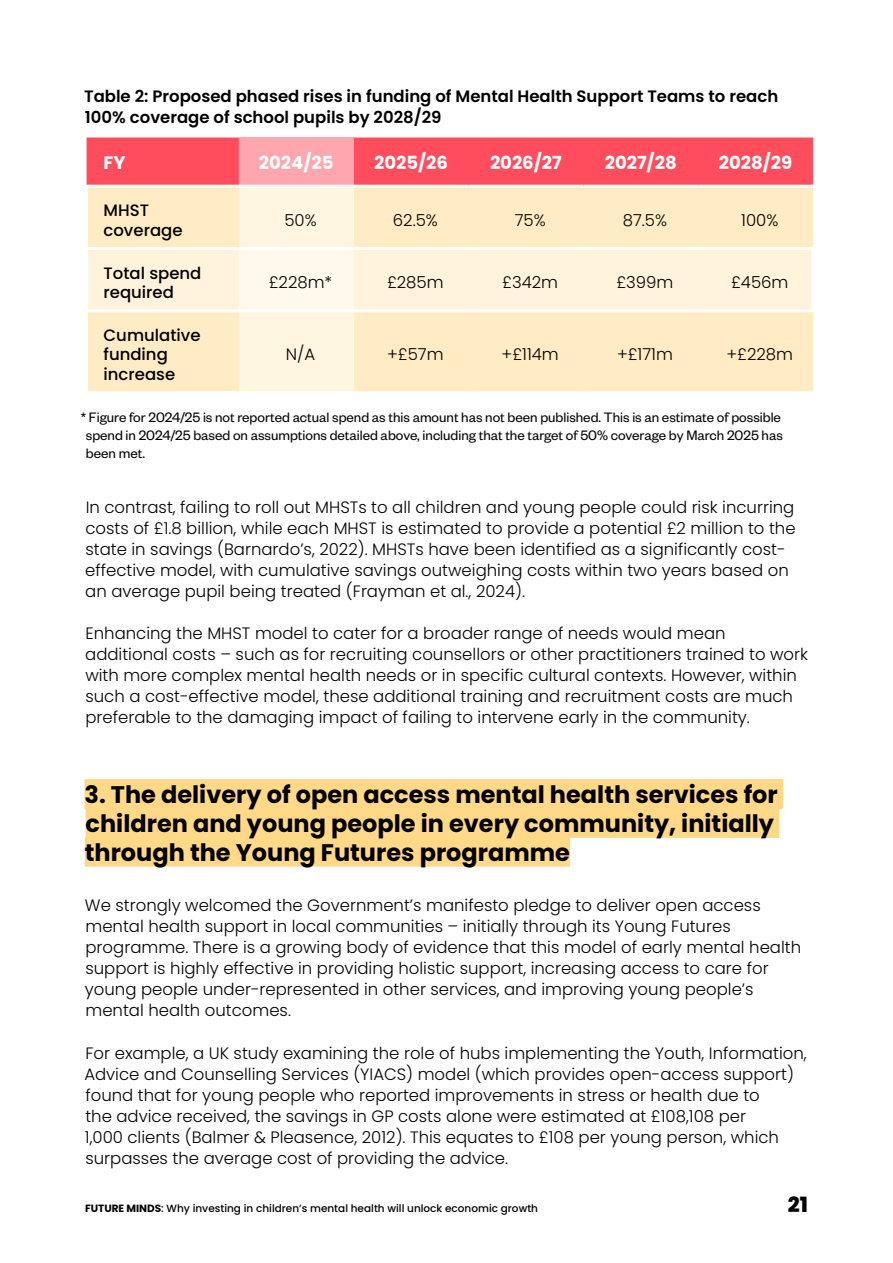
<style>
.page{position:relative;width:893px;height:1263px;background:#fff}
.page>*{position:absolute;margin:0;border:0;box-sizing:border-box;transform-origin:0 0}
.t1{font:700 24px/28.8px "Poppins";color:#000}
.t2{font:800 21px "Poppins";color:#000}
.t3{font:700 18px "Poppins";color:#fff}
.t4{font:300 16.5px/21px "Poppins";color:#000}
.t5{font:600 16.5px/21px "Poppins";color:#000}
.t6{font:500 16.5px/19.5px "Poppins";color:#000}
.t7{font:15px/18px "Founders Grotesk";color:#000}
.t8{font:500 10.5px "Poppins";color:#000}
.s1{font-weight:700}
</style>
<div class="page">
<div style="left:85px;top:779px;width:698px;height:30px;background:#ffd888"></div>
<div style="left:86px;top:808px;width:693px;height:30px;background:#ffd888"></div>
<div style="left:85px;top:837px;width:485px;height:30px;background:#ffd888"></div>
<svg style="left:87px;top:137px;width:726px;height:254px;background:#ffc8b1"></svg>
<div style="left:88px;top:250px;width:723px;height:59px;background:#fff3db"></div>
<div style="left:239px;top:248px;width:115px;height:63px;background:#fff9ed"></div>
<hr style="left:85px;top:185px;width:154px;height:3px;background:#fff">
<hr style="left:239px;top:185px;width:115px;height:3px;background:#fff">
<hr style="left:354px;top:185px;width:114px;height:3px;background:#fff">
<hr style="left:468px;top:185px;width:115px;height:3px;background:#fff">
<hr style="left:583px;top:185px;width:115px;height:3px;background:#fff">
<hr style="left:698px;top:185px;width:115px;height:3px;background:#fff">
<hr style="left:85px;top:188px;width:3px;height:59px;background:#fff">
<hr style="left:85px;top:312px;width:3px;height:79px;background:#fff">
<hr style="left:85px;top:247px;width:154px;height:3px;background:#fff">
<hr style="left:85px;top:250px;width:3px;height:59px;background:#fff">
<hr style="left:85px;top:309px;width:154px;height:3px;background:#fff">
<hr style="left:239px;top:247px;width:115px;height:3px;background:#fff">
<hr style="left:239px;top:309px;width:115px;height:3px;background:#fff">
<hr style="left:354px;top:247px;width:114px;height:3px;background:#fff">
<hr style="left:354px;top:309px;width:114px;height:3px;background:#fff">
<hr style="left:468px;top:247px;width:115px;height:3px;background:#fff">
<hr style="left:468px;top:309px;width:115px;height:3px;background:#fff">
<hr style="left:583px;top:247px;width:115px;height:3px;background:#fff">
<hr style="left:583px;top:309px;width:115px;height:3px;background:#fff">
<hr style="left:698px;top:247px;width:116px;height:3px;background:#fff">
<hr style="left:811px;top:250px;width:3px;height:59px;background:#fff">
<hr style="left:698px;top:309px;width:116px;height:3px;background:#fff">
<p class="t5" style="left:84px;top:86px;width:696px">Table 2: Proposed phased rises in funding of Mental Health Support Teams to reach<br>100% coverage of school pupils by 2028/29</p>
<p class="t3" style="left:104px;top:152px;width:23px">FY</p>
<p class="t3" style="left:259px;top:152px;width:76px">2024/25</p>
<p class="t3" style="left:374px;top:152px;width:75px">2025/26</p>
<p class="t3" style="left:490px;top:152px;width:73px">2026/27</p>
<p class="t3" style="left:605px;top:152px;width:74px">2027/28</p>
<p class="t3" style="left:719px;top:152px;width:75px">2028/29</p>
<p class="t6" style="left:104px;top:201px;width:81px">MHST coverage</p>
<p class="t4" style="left:284px;top:210px;width:34px">50%</p>
<p class="t4" style="left:393px;top:210px;width:46px">62.5%</p>
<p class="t4" style="left:515px;top:210px;width:32px">75%</p>
<p class="t4" style="left:623px;top:210px;width:46px">87.5%</p>
<p class="t4" style="left:741px;top:210px;width:39px">100%</p>
<p class="t6" style="left:104px;top:263px;width:99px">Total spend required</p>
<p class="t4" style="left:269px;top:272px;width:65px">£228m*</p>
<p class="t4" style="left:387px;top:272px;width:58px">£285m</p>
<p class="t4" style="left:502px;top:272px;width:57px">£342m</p>
<p class="t4" style="left:616px;top:272px;width:58px">£399m</p>
<p class="t4" style="left:731px;top:272px;width:59px">£456m</p>
<p class="t6" style="left:104px;top:326px;width:99px">Cumulative funding increase</p>
<p class="t4" style="left:286px;top:344px;width:31px">N/A</p>
<p class="t4" style="left:387px;top:344px;width:58px">+£57m</p>
<p class="t4" style="left:501px;top:344px;width:59px">+£114m</p>
<p class="t4" style="left:617px;top:344px;width:57px">+£171m</p>
<p class="t4" style="left:726px;top:344px;width:68px">+£228m</p>
<p class="t7" style="left:86px;top:409px;width:698px;text-indent:-5px">* Figure for 2024/25 is not reported actual spend as this amount has not been published. This is an estimate of possible spend in 2024/25 based on assumptions detailed above, including that the target of 50% coverage by March 2025 has been met.</p>
<p class="t4" style="left:85px;top:497px;width:712px">In contrast, failing to roll out MHSTs to all children and young people could risk incurring costs of £1.8 billion, while each MHST is estimated to provide a potential £2 million to the state in savings (Barnardo’s, 2022). MHSTs have been identified as a significantly cost&shy;effective model, with cumulative savings outweighing costs within two years based on an average pupil being treated (Frayman et al., 2024).</p>
<p class="t4" style="left:85px;top:623px;width:724px">Enhancing the MHST model to cater for a broader range of needs would mean additional costs – such as for recruiting counsellors or other practitioners trained to work with more complex mental health needs or in specific cultural contexts. However, within such a cost-effective model, these additional training and recruitment costs are much preferable to the damaging impact of failing to intervene early in the community.</p>
<h1 class="t1" style="left:85px;top:780px;width:695px">3. The delivery of open access mental health services for children and young people in every community, initially through the Young Futures programme</h1>
<p class="t4" style="left:85px;top:895px;width:718px">We strongly welcomed the Government’s manifesto pledge to deliver open access mental health support in local communities – initially through its Young Futures programme. There is a growing body of evidence that this model of early mental health support is highly effective in providing holistic support, increasing access to care for young people under-represented in other services, and improving young people’s mental health outcomes.</p>
<p class="t4" style="left:84px;top:1043px;width:724px">For example, a UK study examining the role of hubs implementing the Youth, Information, Advice and Counselling Services (YIACS) model (which provides open-access support) found that for young people who reported improvements in stress or health due to<br>the advice received, the savings in GP costs alone were estimated at £108,108 per<br>1,000 clients (Balmer &amp; Pleasence, 2012). This equates to £108 per young person, which surpasses the average cost of providing the advice.</p>
<p class="t8" style="left:85px;top:1203px;width:454px"><span class="s1">FUTURE MINDS</span>: Why investing in children’s mental health will unlock economic growth</p>
<p class="t2" style="left:788px;top:1192px;width:22px">21</p>
</div>
